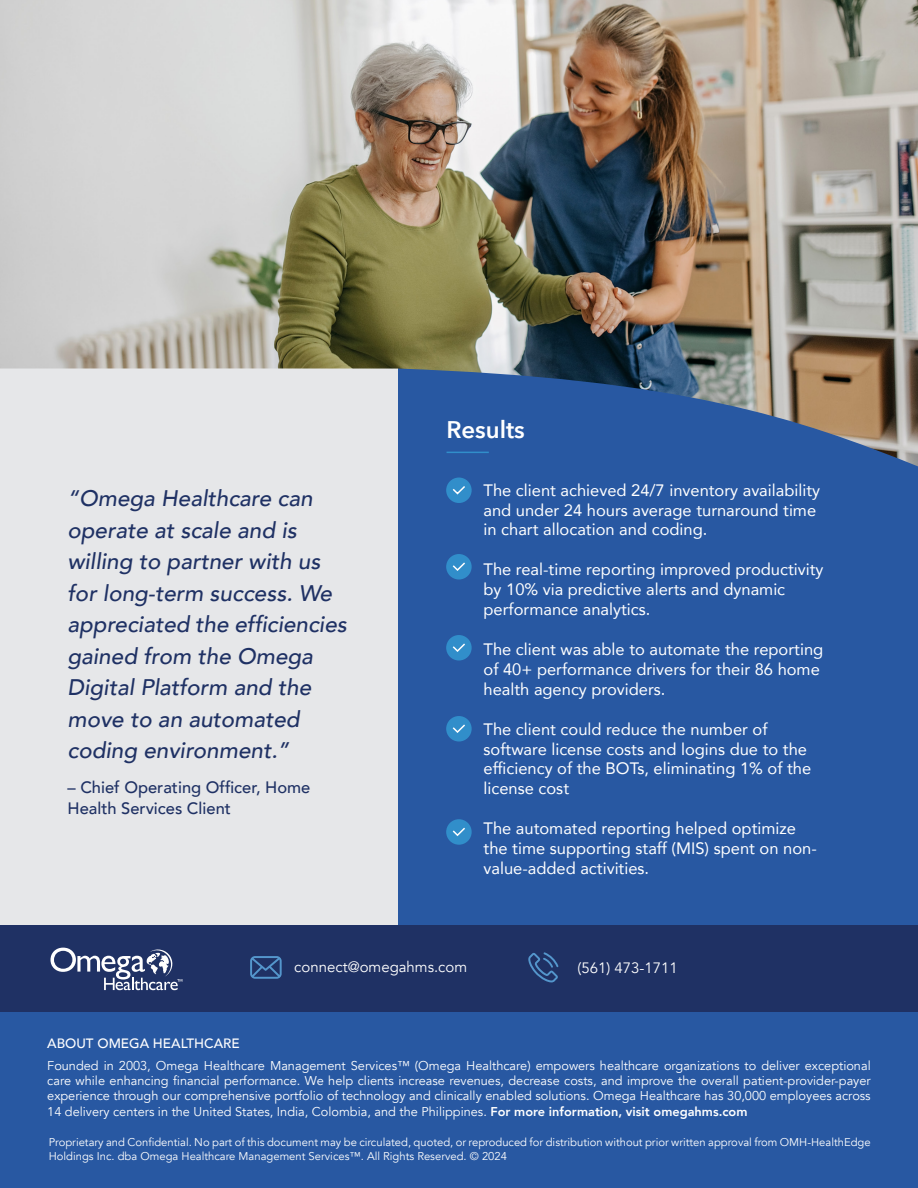
<style>
.page{position:relative;width:918px;height:1188px;background:#fff}
.page>*{position:absolute;margin:0;border:0;box-sizing:border-box;transform-origin:0 0}
.t1{font:600 24px "Avenir Next";color:#fff}
.t2{font:italic 500 22.5px/31.5px "Avenir";color:#1f3164}
.t3{font:16.5px/19.8px "Avenir";color:#fff}
.t4{font:500 16.5px/21px "Avenir";color:#1f3164}
.t5{font:15px "Avenir";color:#fff}
.t6{font:500 13.5px "Avenir";color:#fff}
.t7{font:12.75px/15.3px "Avenir";color:#fff;text-align:justify}
.t8{font:11.25px/13.5px "Avenir";color:#fff}
.s1{font-weight:800}
</style>
<div class="page">
<div style="left:0;top:202px;width:427px;height:801px;background:#e6e7e9"></div>
<div style="left:399px;top:191px;width:519px;height:793px;background:#2858a2"></div>
<div style="left:446px;top:478px;width:26px;height:25px;background:#318eca;border-radius:50%"></div>
<svg style="left:452px;top:486px;width:13px;height:9px"></svg>
<div style="left:446px;top:554px;width:26px;height:26px;background:#318eca;border-radius:50%"></div>
<svg style="left:452px;top:562px;width:13px;height:9px"></svg>
<div style="left:446px;top:635px;width:26px;height:26px;background:#318eca;border-radius:50%"></div>
<svg style="left:452px;top:643px;width:13px;height:9px"></svg>
<div style="left:446px;top:716px;width:26px;height:26px;background:#318eca;border-radius:50%"></div>
<svg style="left:452px;top:724px;width:13px;height:9px"></svg>
<div style="left:446px;top:819px;width:26px;height:26px;background:#318eca;border-radius:50%"></div>
<svg style="left:452px;top:827px;width:13px;height:10px"></svg>
<div style="left:0;top:990px;width:918px;height:198px;background:#2858a2"></div>
<div style="left:0;top:925px;width:918px;height:87px;background:#1f3164"></div>
<svg style="left:51px;top:947px;width:131px;height:43px"></svg>
<svg style="left:250px;top:956px;width:32px;height:23px"></svg>
<svg style="left:528px;top:952px;width:31px;height:30px"></svg>
<img style="left:0;top:0;width:918px;height:466px">
<p class="t2" style="left:68px;top:483px;width:281px">“Omega Healthcare can operate at scale and is willing to partner with us for long-term success. We appreciated the efficiencies gained from the Omega<br>Digital Platform and the move to an automated coding environment.”</p>
<p class="t4" style="left:68px;top:775px;width:244px">– Chief Operating Officer, Home<br>Health Services Client</p>
<p class="t1" style="left:447px;top:409px;width:80px">Results</p>
<p class="t3" style="left:484px;top:480px;width:338px">The client achieved 24/7 inventory availability and under 24 hours average turnaround time in chart allocation and coding.</p>
<p class="t3" style="left:484px;top:559px;width:341px">The real-time reporting improved productivity by 10% via predictive alerts and dynamic performance analytics.</p>
<p class="t3" style="left:484px;top:639px;width:341px">The client was able to automate the reporting of 40+ performance drivers for their 86 home health agency providers.</p>
<p class="t3" style="left:484px;top:719px;width:329px">The client could reduce the number of software license costs and logins due to the efficiency of the BOTs, eliminating 1% of the license cost</p>
<p class="t3" style="left:484px;top:818px;width:335px">The automated reporting helped optimize the time supporting staff (MIS) spent on non&shy;value-added activities.</p>
<p class="t5" style="left:294px;top:958px;width:174px">connect@omegahms.com</p>
<p class="t5" style="left:578px;top:959px;width:102px">(561) 473-1711</p>
<p class="t6" style="left:47px;top:1031px;width:194px">ABOUT OMEGA HEALTHCARE</p>
<p class="t7" style="left:47px;top:1058px;width:825px">Founded in 2003, Omega Healthcare Management Services™ (Omega Healthcare) empowers healthcare organizations to deliver exceptional care while enhancing financial performance. We help clients increase revenues, decrease costs, and improve the overall patient-provider-payer experience through our comprehensive portfolio of technology and clinically enabled solutions. Omega Healthcare has 30,000 employees across 14 delivery centers in the United States, India, Colombia, and the Philippines. <span class="s1">For more information, visit omegahms.com</span></p>
<p class="t8" style="left:49px;top:1136px;width:824px">Proprietary and Confidential. No part of this document may be circulated, quoted, or reproduced for distribution without prior written approval from OMH-HealthEdge<br>Holdings Inc. dba Omega Healthcare Management Services™. All Rights Reserved. © 2024</p>
</div>
